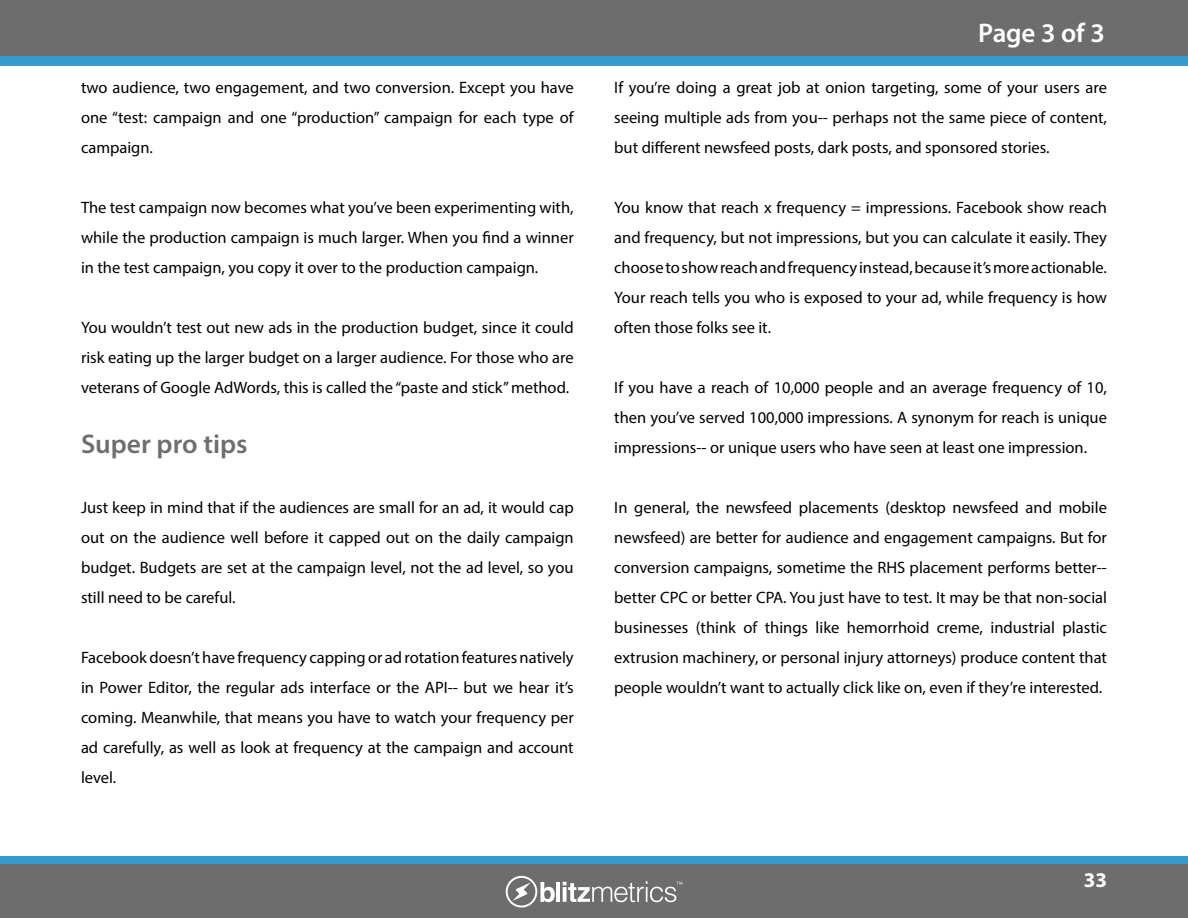
<style>
.page{position:relative;width:1188px;height:918px;background:#fff}
.page>*{position:absolute;margin:0;border:0;box-sizing:border-box;transform-origin:0 0}
.t1{font:600 27px "Myriad Pro";color:#6d6e6e}
.t2{font:600 27px "Myriad Pro";letter-spacing:-.01em;color:#fff}
.t3{font:700 21px "Myriad Pro";color:#fff}
.t4{font:16.5px/30px "Myriad Pro";color:#000;text-align:justify}
</style>
<div class="page">
<div style="left:0;top:856px;width:1188px;height:62px;background:#3599cc"></div>
<div style="left:0;top:864px;width:1188px;height:54px;background:#6d6d6d"></div>
<div style="left:0;top:56px;width:1188px;height:10px;background:#3599cc"></div>
<div style="left:0;top:0;width:1188px;height:56px;background:#6d6d6d"></div>
<svg style="left:506px;top:876px;width:49px;height:32px"></svg>
<hr style="left:556px;top:882px;width:4px;height:20px;background:#fff">
<svg style="left:563px;top:881px;width:119px;height:21px"></svg>
<p class="t4" style="left:81px;top:73px;width:494px">two audience, two engagement, and two conversion. Except you have one “test: campaign and one “production” campaign for each type of campaign.</p>
<p class="t4" style="left:81px;top:193px;width:494px">The test campaign now becomes what you’ve been experimenting with, while the production campaign is much larger. When you find a winner in the test campaign, you copy it over to the production campaign.</p>
<p class="t4" style="left:81px;top:313px;width:494px">You wouldn’t test out new ads in the production budget, since it could risk eating up the larger budget on a larger audience. For those who are veterans of Google AdWords, this is called the “paste and stick” method.</p>
<h1 class="t1" style="left:81px;top:427px;width:168px">Super pro tips</h1>
<p class="t4" style="left:81px;top:493px;width:494px">Just keep in mind that if the audiences are small for an ad, it would cap out on the audience well before it capped out on the daily campaign budget. Budgets are set at the campaign level, not the ad level, so you still need to be careful.</p>
<p class="t4" style="left:81px;top:643px;width:494px">Facebook doesn’t have frequency capping or ad rotation features natively in Power Editor, the regular ads interface or the API-- but we hear it’s coming. Meanwhile, that means you have to watch your frequency per ad carefully, as well as look at frequency at the campaign and account level.</p>
<h1 class="t2" style="left:978px;top:16px;width:128px">Page 3 of 3</h1>
<p class="t4" style="left:614px;top:73px;width:494px">If you’re doing a great job at onion targeting, some of your users are seeing multiple ads from you-- perhaps not the same piece of content, but different newsfeed posts, dark posts, and sponsored stories.</p>
<p class="t4" style="left:614px;top:193px;width:494px">You know that reach x frequency = impressions. Facebook show reach and frequency, but not impressions, but you can calculate it easily. They choose to show reach and frequency instead, because it’s more actionable.<br>Your reach tells you who is exposed to your ad, while frequency is how often those folks see it.</p>
<p class="t4" style="left:614px;top:373px;width:494px">If you have a reach of 10,000 people and an average frequency of 10, then you’ve served 100,000 impressions. A synonym for reach is unique impressions-- or unique users who have seen at least one impression.</p>
<p class="t4" style="left:614px;top:493px;width:494px">In general, the newsfeed placements (desktop newsfeed and mobile newsfeed) are better for audience and engagement campaigns. But for conversion campaigns, sometime the RHS placement performs better-- better CPC or better CPA. You just have to test. It may be that non-social businesses (think of things like hemorrhoid creme, industrial plastic extrusion machinery, or personal injury attorneys) produce content that people wouldn’t want to actually click like on, even if they’re interested.</p>
<p class="t3" style="left:1084px;top:867px;width:25px">33</p>
</div>
